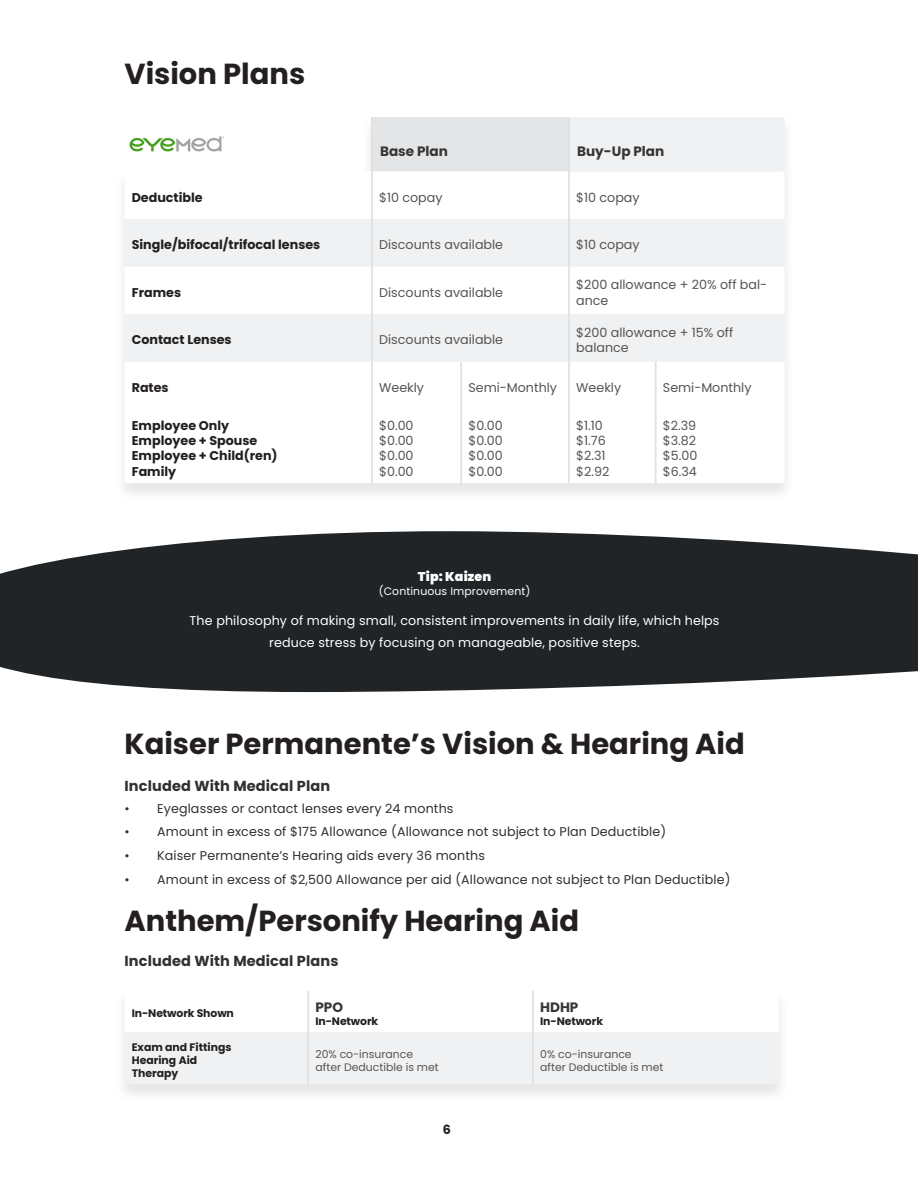
<style>
.page{position:relative;width:918px;height:1188px;background:#fff}
.page>*{position:absolute;margin:0;border:0;box-sizing:border-box;transform-origin:0 0}
.t1{font:700 28.95px "Poppins";color:#231f20}
.t2{font:700 14.55px "Poppins";letter-spacing:.01em;color:#312f30}
.t3{font:700 13.65px "Poppins";color:#363536}
.t4{font:12.75px/15.1px "Poppins";color:#555454}
.t5{font:12.75px "Poppins";letter-spacing:.01em;color:#312f30}
.Body{font:12.75px/21.8px "Poppins";letter-spacing:.01em;color:#fff;text-align:center}
.t6{font:700 12.75px "Poppins";color:#231f20}
.Body-2{font:900 12.75px "Poppins";letter-spacing:.01em;color:#fff}
.t7{font:10.8px/13px "Poppins";color:#555454}
.t8{font:700 10.8px "Poppins";color:#231f20}
.Body-3{font:10.8px "Poppins";letter-spacing:.01em;color:#fff}
</style>
<div class="page">
<svg style="left:0;top:531px;width:918px;height:161px;background:#393c3e"></svg>
<div style="left:114px;top:115px;width:681px;height:386px;background:#231f20;opacity:.12"></div>
<svg style="left:125px;top:117px;width:660px;height:54px"></svg>
<svg style="left:125px;top:171px;width:660px;height:312px"></svg>
<hr style="left:371px;top:117px;width:2px;height:54px;background:#e0e1e3">
<hr style="left:568px;top:117px;width:2px;height:54px;background:#e0e1e3">
<hr style="left:371px;top:171px;width:2px;height:48px;background:#e0e1e3">
<hr style="left:568px;top:171px;width:2px;height:48px;background:#e0e1e3">
<hr style="left:371px;top:219px;width:2px;height:47px;background:#e0e1e3">
<hr style="left:568px;top:219px;width:2px;height:47px;background:#e0e1e3">
<hr style="left:371px;top:266px;width:2px;height:48px;background:#e0e1e3">
<hr style="left:568px;top:266px;width:2px;height:48px;background:#e0e1e3">
<hr style="left:371px;top:314px;width:2px;height:48px;background:#e0e1e3">
<hr style="left:568px;top:314px;width:2px;height:48px;background:#e0e1e3">
<hr style="left:371px;top:362px;width:2px;height:47px;background:#e0e1e3">
<hr style="left:460px;top:362px;width:2px;height:47px;background:#e0e1e3">
<hr style="left:568px;top:362px;width:2px;height:47px;background:#e0e1e3">
<hr style="left:655px;top:362px;width:2px;height:47px;background:#e0e1e3">
<hr style="left:371px;top:409px;width:2px;height:74px;background:#e0e1e3">
<hr style="left:460px;top:409px;width:2px;height:74px;background:#e0e1e3">
<hr style="left:568px;top:409px;width:2px;height:74px;background:#e0e1e3">
<hr style="left:655px;top:409px;width:2px;height:74px;background:#e0e1e3">
<div style="left:114px;top:989px;width:675px;height:114px;background:#231f20;opacity:.12"></div>
<svg style="left:125px;top:991px;width:654px;height:94px"></svg>
<hr style="left:307px;top:991px;width:2px;height:42px;background:#e0e1e3">
<hr style="left:532px;top:991px;width:2px;height:42px;background:#e0e1e3">
<hr style="left:307px;top:1033px;width:2px;height:52px;background:#e0e1e3">
<hr style="left:532px;top:1033px;width:2px;height:52px;background:#e0e1e3">
<img style="left:130px;top:135px;width:95px;height:20px">
<p class="t1" style="left:125px;top:58px;width:182px">Vision Plans</p>
<p class="t3" style="left:380px;top:143px;width:69px">Base Plan</p>
<p class="t3" style="left:577px;top:143px;width:89px">Buy-Up Plan</p>
<p class="t6" style="left:132px;top:190px;width:72px">Deductible</p>
<p class="t4" style="left:379px;top:190px;width:65px">$10 copay</p>
<p class="t4" style="left:576px;top:190px;width:65px">$10 copay</p>
<p class="t6" style="left:132px;top:238px;width:190px">Single/bifocal/trifocal lenses</p>
<p class="t4" style="left:379px;top:237px;width:126px">Discounts available</p>
<p class="t4" style="left:576px;top:237px;width:65px">$10 copay</p>
<p class="t6" style="left:132px;top:285px;width:51px">Frames</p>
<p class="t4" style="left:379px;top:285px;width:126px">Discounts available</p>
<p class="t4" style="left:576px;top:277px;width:192px">$200 allowance + 20% off bal&shy;ance</p>
<p class="t6" style="left:132px;top:333px;width:101px">Contact Lenses</p>
<p class="t4" style="left:379px;top:332px;width:126px">Discounts available</p>
<p class="t4" style="left:576px;top:325px;width:159px">$200 allowance + 15% off balance</p>
<p class="t6" style="left:132px;top:380px;width:38px">Rates</p>
<p class="t4" style="left:379px;top:380px;width:46px">Weekly</p>
<p class="t4" style="left:468px;top:380px;width:90px">Semi-Monthly</p>
<p class="t4" style="left:576px;top:380px;width:46px">Weekly</p>
<p class="t4" style="left:663px;top:380px;width:90px">Semi-Monthly</p>
<p class="t6" style="left:132px;top:418px;width:99px">Employee Only</p>
<p class="t6" style="left:132px;top:433px;width:127px">Employee + Spouse</p>
<p class="t6" style="left:132px;top:449px;width:147px">Employee + Child(ren)</p>
<p class="t6" style="left:132px;top:464px;width:46px">Family</p>
<p class="t4" style="left:379px;top:418px;width:36px">$0.00</p>
<p class="t4" style="left:379px;top:433px;width:36px">$0.00</p>
<p class="t4" style="left:379px;top:448px;width:36px">$0.00</p>
<p class="t4" style="left:379px;top:464px;width:36px">$0.00</p>
<p class="t4" style="left:468px;top:418px;width:36px">$0.00</p>
<p class="t4" style="left:468px;top:433px;width:36px">$0.00</p>
<p class="t4" style="left:468px;top:448px;width:36px">$0.00</p>
<p class="t4" style="left:468px;top:464px;width:36px">$0.00</p>
<p class="t4" style="left:576px;top:418px;width:28px">$1.10</p>
<p class="t4" style="left:576px;top:433px;width:31px">$1.76</p>
<p class="t4" style="left:576px;top:448px;width:31px">$2.31</p>
<p class="t4" style="left:576px;top:464px;width:35px">$2.92</p>
<p class="t4" style="left:663px;top:418px;width:35px">$2.39</p>
<p class="t4" style="left:663px;top:433px;width:35px">$3.82</p>
<p class="t4" style="left:663px;top:448px;width:36px">$5.00</p>
<p class="t4" style="left:663px;top:464px;width:36px">$6.34</p>
<p class="Body-2" style="left:418px;top:569px;width:75px">Tip: Kaizen</p>
<p class="Body-3" style="left:379px;top:585px;width:153px">(Continuous Improvement)</p>
<p class="Body" style="left:190px;top:610px;width:531px">The philosophy of making small, consistent improvements in daily life, which helps reduce stress by focusing on manageable, positive steps.</p>
<p class="t1" style="left:125px;top:727px;width:622px">Kaiser Permanente’s Vision &amp; Hearing Aid</p>
<p class="t2" style="left:125px;top:778px;width:207px">Included With Medical Plan</p>
<p class="t5" style="left:125px;top:801px;width:331px">• Eyeglasses or contact lenses every 24 months</p>
<p class="t5" style="left:125px;top:825px;width:543px">• Amount in excess of $175 Allowance (Allowance not subject to Plan Deductible)</p>
<p class="t5" style="left:125px;top:848px;width:362px">• Kaiser Permanente’s Hearing aids every 36 months</p>
<p class="t5" style="left:125px;top:872px;width:607px">• Amount in excess of $2,500 Allowance per aid (Allowance not subject to Plan Deductible)</p>
<p class="t1" style="left:125px;top:904px;width:456px">Anthem/Personify Hearing Aid</p>
<p class="t2" style="left:125px;top:952px;width:215px">Included With Medical Plans</p>
<p class="t8" style="left:132px;top:1007px;width:104px">In-Network Shown</p>
<p class="t3" style="left:315px;top:1000px;width:29px">PPO</p>
<p class="t8" style="left:315px;top:1015px;width:64px">In-Network</p>
<p class="t3" style="left:540px;top:1000px;width:40px">HDHP</p>
<p class="t8" style="left:540px;top:1015px;width:64px">In-Network</p>
<p class="t8" style="left:132px;top:1041px;width:101px">Exam and Fittings</p>
<p class="t8" style="left:132px;top:1054px;width:67px">Hearing Aid</p>
<p class="t8" style="left:132px;top:1067px;width:48px">Therapy</p>
<p class="t7" style="left:315px;top:1047px;width:125px">20% co-insurance after Deductible is met</p>
<p class="t7" style="left:540px;top:1047px;width:125px">0% co-insurance<br>after Deductible is met</p>
<p class="t6" style="left:443px;top:1122px;width:10px">6</p>
</div>
